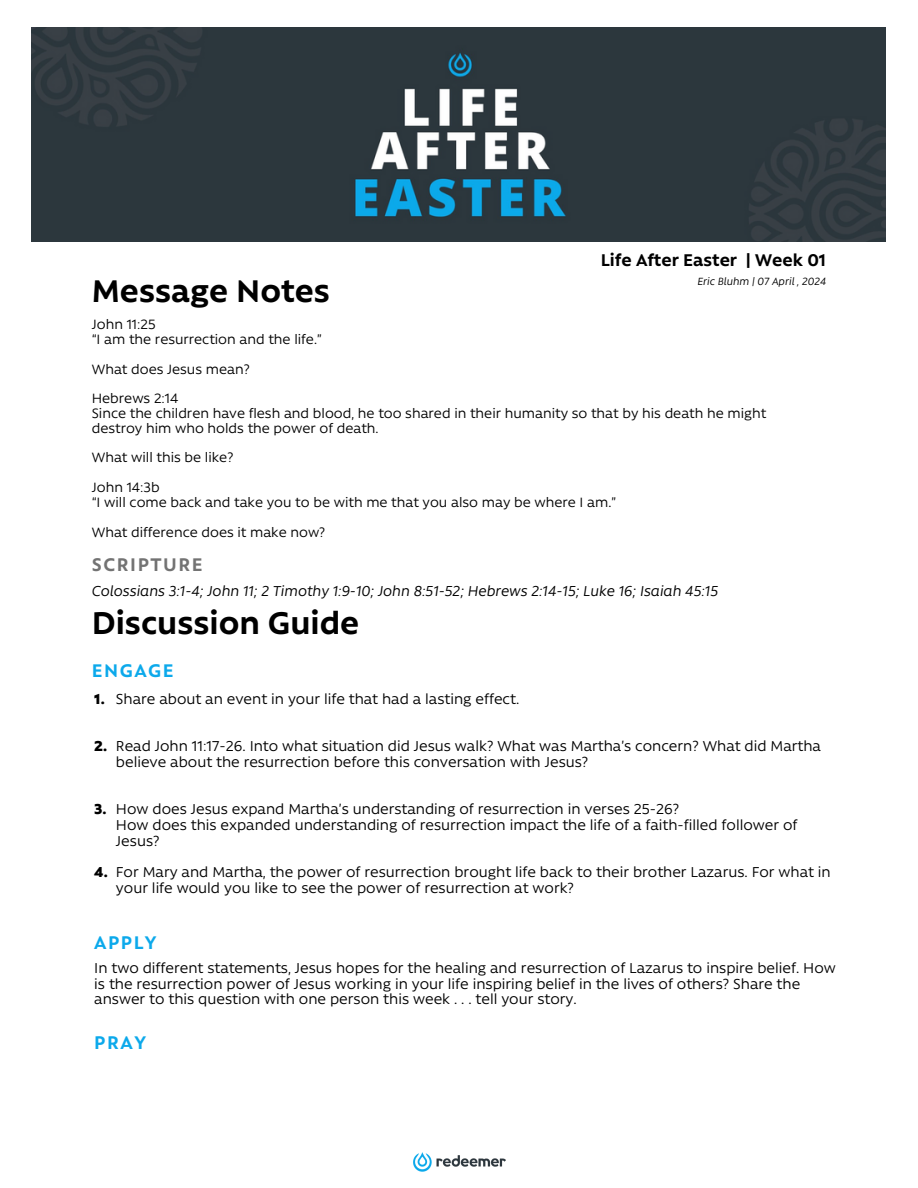
<style>
.page{position:relative;width:918px;height:1188px;background:#fff}
.page>*{position:absolute;margin:0;border:0;box-sizing:border-box;transform-origin:0 0}
.t1{font:700 36px "Rawson Pro";color:#000}
.t2{font:700 21px "Rawson Pro";letter-spacing:.075em;color:#0ca9eb}
.t3{font:700 21px "Rawson Pro";letter-spacing:.075em;color:#737373}
.t4{font:700 19.5px "Rawson Pro";color:#000}
.t5{font:16.5px/15.8px "Rawson Pro";color:#000}
.t6{font:italic 16.5px "Rawson Pro";color:#000}
.t7{font:900 16.5px "Rawson Pro";color:#000}
.t8{font:15.45px/14.9px "Rawson Pro";color:#000}
.t9{font:italic 12px "Rawson Pro";color:#000}
</style>
<div class="page">
<img style="left:31px;top:28px;width:854px;height:213px">
<img style="left:413px;top:1152px;width:93px;height:20px">
<p class="t1" style="left:92px;top:267px;width:240px">Message Notes</p>
<h2 class="t4" style="left:601px;top:247px;width:227px">Life After Easter | Week 01</h2>
<h2 class="t9" style="left:697px;top:273px;width:130px">Eric Bluhm | 07 April , 2024</h2>
<h1 class="t8" style="left:92px;top:316px;width:65px">John 11:25</h1>
<p class="t8" style="left:92px;top:331px;width:232px">“I am the resurrection and the life.”</p>
<p class="t8" style="left:92px;top:360px;width:159px">What does Jesus mean?</p>
<p class="t8" style="left:92px;top:390px;width:88px">Hebrews 2:14</p>
<p class="t8" style="left:92px;top:405px;width:676px">Since the children have flesh and blood, he too shared in their humanity so that by his death he might destroy him who holds the power of death.</p>
<p class="t8" style="left:92px;top:449px;width:143px">What will this be like?</p>
<p class="t8" style="left:92px;top:479px;width:69px">John 14:3b</p>
<p class="t8" style="left:92px;top:494px;width:526px">“I will come back and take you to be with me that you also may be where I am.”</p>
<p class="t8" style="left:92px;top:523px;width:235px">What difference does it make now?</p>
<p class="t3" style="left:92px;top:551px;width:112px">SCRIPTURE</p>
<h2 class="t6" style="left:92px;top:580px;width:628px">Colossians 3:1-4; John 11; 2 Timothy 1:9-10; John 8:51-52; Hebrews 2:14-15; Luke 16; Isaiah 45:15</h2>
<p class="t1" style="left:92px;top:599px;width:269px">Discussion Guide</p>
<p class="t2" style="left:92px;top:657px;width:83px">ENGAGE</p>
<h4 class="t7" style="left:94px;top:688px;width:12px">1.</h4>
<p class="t7" style="left:94px;top:735px;width:14px">2.</p>
<p class="t7" style="left:94px;top:798px;width:14px">3.</p>
<p class="t7" style="left:94px;top:861px;width:15px">4.</p>
<h1 class="t5" style="left:116px;top:690px;width:405px">Share about an event in your life that had a lasting effect.</h1>
<h2 class="t5" style="left:116px;top:737px;width:707px">Read John 11:17-26. Into what situation did Jesus walk? What was Martha’s concern? What did Martha believe about the resurrection before this conversation with Jesus?</h2>
<h4 class="t5" style="left:116px;top:800px;width:565px">How does Jesus expand Martha’s understanding of resurrection in verses 25-26?</h4>
<h4 class="t5" style="left:116px;top:816px;width:683px">How does this expanded understanding of resurrection impact the life of a faith-filled follower of<br>Jesus?</h4>
<h4 class="t5" style="left:116px;top:863px;width:716px">For Mary and Martha, the power of resurrection brought life back to their brother Lazarus. For what in your life would you like to see the power of resurrection at work?</h4>
<h2 class="t2" style="left:94px;top:928px;width:64px">APPLY</h2>
<p class="t5" style="left:94px;top:959px;width:743px">In two different statements, Jesus hopes for the healing and resurrection of Lazarus to inspire belief. How is the resurrection power of Jesus working in your life inspiring belief in the lives of others? Share the answer to this question with one person this week . . . tell your story.</p>
<p class="t2" style="left:94px;top:1029px;width:53px">PRAY</p>
</div>
